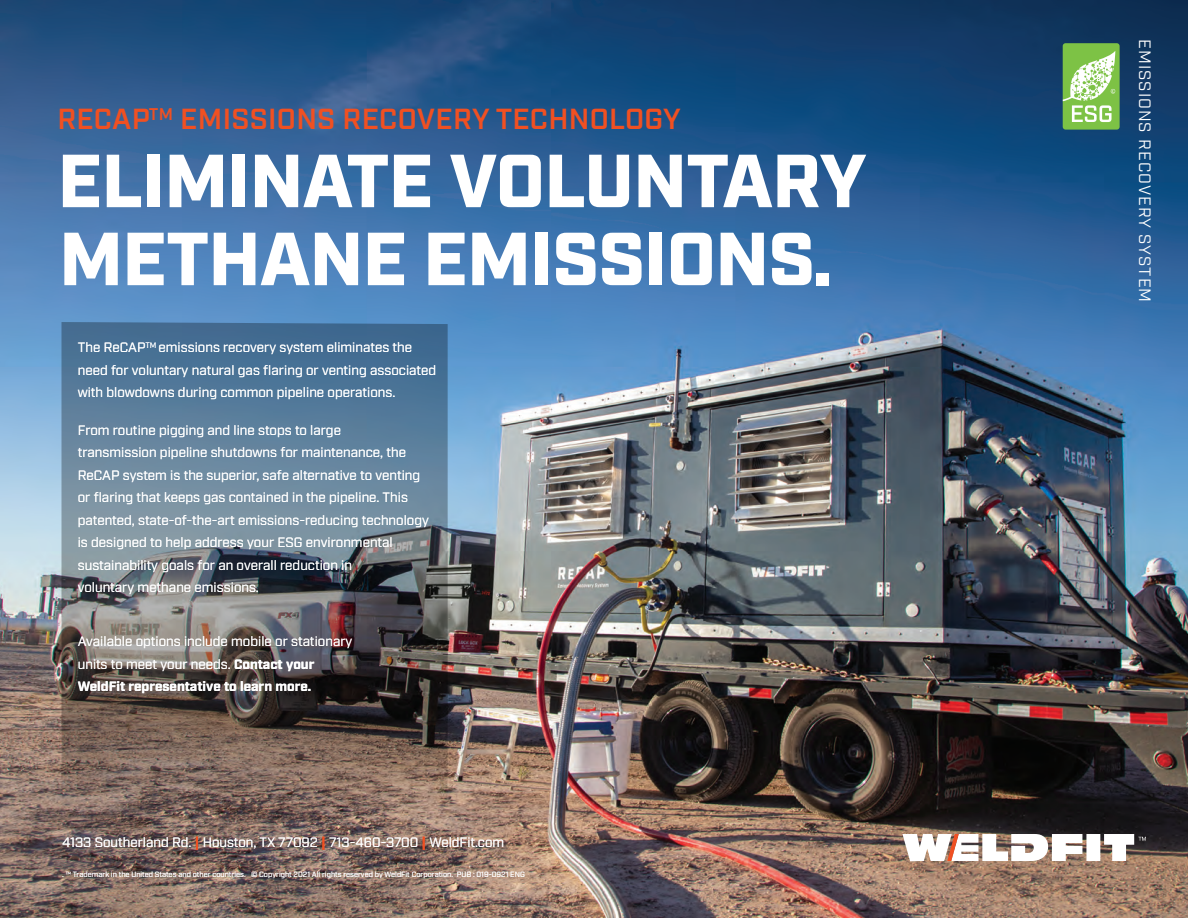
<style>
.page{position:relative;width:1188px;height:918px;background:#fff}
.page>*{position:absolute;margin:0;border:0;box-sizing:border-box;transform-origin:0 0}
.t1{font:900 75px/78px "Industry";letter-spacing:-.01em;color:#fff}
.t2{font:600 29.1px "Industry";letter-spacing:.01em;color:#f05022}
.t3{font:16.5px "Industry";letter-spacing:.06em;color:#fff}
.t4{font:13.5px/22.5px "Industry";color:#fff}
.t5{font:7.5px "Industry";color:#fff}
.s1{font-weight:700}
.s2{font-weight:700;color:#f05022}
</style>
<div class="page">
<img style="left:0;top:0;width:1188px;height:918px">
<img style="left:62px;top:322px;width:386px;height:495px">
<img style="left:902px;top:834px;width:244px;height:27px">
<svg style="left:65px;top:865px;width:381px;height:53px"></svg>
<div style="left:1063px;top:43px;width:57px;height:87px;background:#7dc245;border-radius:3px"></div>
<svg style="left:1063px;top:51px;width:52px;height:71px"></svg>
<p class="t2" style="left:57px;top:102px;width:625px">RECAP <sup>TM</sup> EMISSIONS RECOVERY TECHNOLOGY</p>
<p class="t1" style="left:58px;top:146px;width:810px">ELIMINATE VOLUNTARY<br>METHANE EMISSIONS.</p>
<p class="t4" style="left:78px;top:337px;width:360px">The ReCAP<sup>TM</sup> emissions recovery system eliminates the need for voluntary natural gas flaring or venting associated with blowdowns during common pipeline operations.</p>
<p class="t4" style="left:78px;top:419px;width:353px">From routine pigging and line stops to large<br>transmission pipeline shutdowns for maintenance, the ReCAP system is the superior, safe alternative to venting or flaring that keeps gas contained in the pipeline. This patented, state-of-the-art emissions-reducing technology is designed to help address your ESG environmental sustainability goals for an overall reduction in<br>voluntary methane emissions.</p>
<p class="t4" style="left:78px;top:631px;width:276px">Available options include mobile or stationary units to meet your needs. <span class="s1">Contact your<br>WeldFit representative to learn more.</span></p>
<p class="t4" style="left:62px;top:831px;width:444px">4133 Southerland Rd. <span class="s2">|</span> Houston, TX 77092 <span class="s2">|</span> 713-460-3700 <span class="s2">|</span> WeldFit.com</p>
<p class="t5" style="left:62px;top:870px;width:464px">. ™ Trademark in the United States and other countries. © Copyright 2021 All rights reserved by WeldFit Corporation. PUB : 019-0921 ENG</p>
<p class="t3" style="left:1155px;top:39px;width:265px;rotate:90deg">EMISSIONS RECOVERY SYSTEM</p>
</div>
